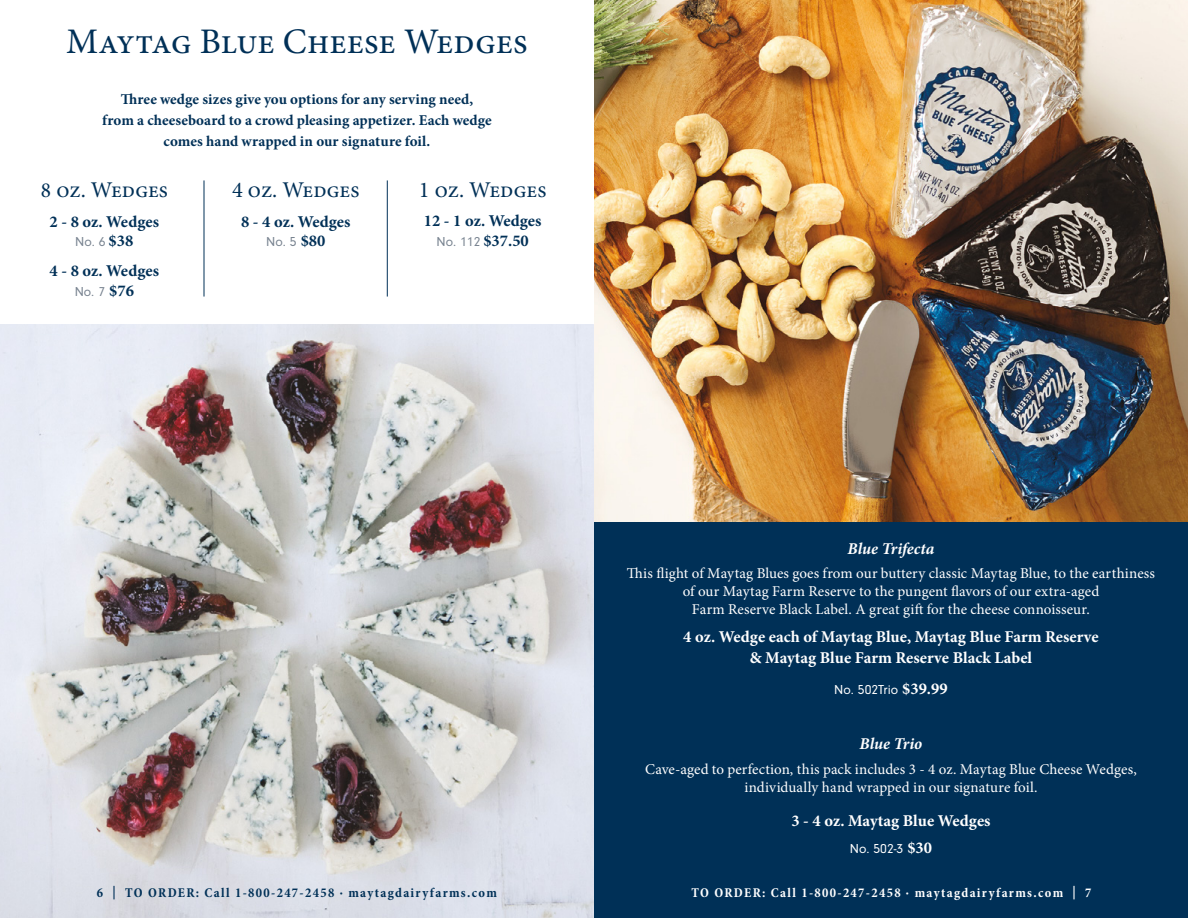
<style>
.page{position:relative;width:1188px;height:918px;background:#fff}
.page>*{position:absolute;margin:0;border:0;box-sizing:border-box;transform-origin:0 0}
.Headlines_Old_Fonts{font:36px "Minion Pro";color:#003057}
.Descriptors{font:22.5px "Minion Pro";color:#003057}
.BODY_COPY_old_style{font:700 16.5px/21px "Minion Pro";letter-spacing:-.01em;color:#fff;text-align:center}
.Descriptors-2{font:700 16.5px "Minion Pro";letter-spacing:-.095em;color:#003057}
.BODY_COPY_old_style-2{font:italic 700 16.5px "Minion Pro";letter-spacing:-.005em;color:#fff}
.BODY_COPY_old_style-3{font:15px/18px "Minion Pro";color:#fff;text-align:center}
.Descriptors-3{font:700 15px/21px "Minion Pro";letter-spacing:.005em;color:#003057;text-align:center}
.t1{font:700 condensed 13.5px "Minion Pro";letter-spacing:.1em;color:#003057}
.t2{font:700 condensed 13.5px "Minion Pro";letter-spacing:.1em;color:#fff}
.Descriptors-4{font:13.5px "Neuzeit Gro";color:#788390}
.BODY_COPY_old_style-4{font:13.5px "Neuzeit Gro";color:#fff}
.s1{font-family:"Minion Pro";font-weight:700;font-size:16.5px;color:#003057}
.s2{font-size:16.5px}
.s3{font-family:"Minion Pro";font-weight:700;font-size:16.5px}
</style>
<div class="page">
<img style="left:594px;top:0;width:594px;height:523px">
<div style="left:594px;top:523px;width:594px;height:395px;background:#003057"></div>
<img style="left:0;top:324px;width:594px;height:594px">
<hr style="left:204px;top:180px;width:1px;height:117px;background:#003057">
<hr style="left:387px;top:180px;width:1px;height:117px;background:#003057">
<p class="Headlines_Old_Fonts" style="left:66px;top:17px;width:463px">Maytag Blue Cheese Wedges</p>
<p class="Descriptors-3" style="left:102px;top:88px;width:391px">Three wedge sizes give you options for any serving need,<br>from a cheeseboard to a crowd pleasing appetizer. Each wedge comes hand wrapped in our signature foil.</p>
<p class="Descriptors" style="left:232px;top:175px;width:129px">4 oz. Wedges</p>
<p class="Descriptors-2" style="left:241px;top:210px;width:111px">8 - 4 oz. Wedges</p>
<p class="Descriptors-4" style="left:266px;top:235px;width:61px">No. 5 <span class="s1">$80</span></p>
<p class="Descriptors" style="left:419px;top:174px;width:129px">1 oz. Wedges</p>
<p class="Descriptors-2" style="left:424px;top:209px;width:119px">12 - 1 oz. Wedges</p>
<p class="Descriptors-4" style="left:437px;top:234px;width:94px">No. 112 <span class="s1">$37.50</span></p>
<p class="Descriptors" style="left:40px;top:175px;width:129px">8 oz. Wedges</p>
<p class="Descriptors-2" style="left:50px;top:210px;width:111px">2 - 8 oz. Wedges</p>
<p class="Descriptors-4" style="left:75px;top:235px;width:60px">No. 6 <span class="s1">$38</span></p>
<p class="Descriptors-2" style="left:50px;top:259px;width:111px">4 - 8 oz. Wedges</p>
<p class="Descriptors-4" style="left:75px;top:284px;width:61px">No. 7 <span class="s1">$76</span></p>
<p class="t1" style="left:97px;top:884px;width:402px">6 | TO ORDER: Call 1-800-247-2458 <span class="s2">.</span> maytagdairyfarms.com</p>
<p class="BODY_COPY_old_style-2" style="left:848px;top:537px;width:88px">Blue Trifecta</p>
<p class="BODY_COPY_old_style-3" style="left:627px;top:565px;width:530px">This flight of Maytag Blues goes from our buttery classic Maytag Blue, to the earthiness of our Maytag Farm Reserve to the pungent flavors of our extra-aged<br>Farm Reserve Black Label. A great gift for the cheese connoisseur.</p>
<p class="BODY_COPY_old_style" style="left:683px;top:626px;width:417px">4 oz. Wedge each of Maytag Blue, Maytag Blue Farm Reserve &amp; Maytag Blue Farm Reserve Black Label</p>
<p class="BODY_COPY_old_style-4" style="left:834px;top:682px;width:115px">No. 502Trio <span class="s3">$39.99</span></p>
<p class="BODY_COPY_old_style-2" style="left:860px;top:732px;width:64px">Blue Trio</p>
<p class="BODY_COPY_old_style-3" style="left:645px;top:761px;width:493px">Cave-aged to perfection, this pack includes 3 - 4 oz. Maytag Blue Cheese Wedges, individually hand wrapped in our signature foil.</p>
<p class="BODY_COPY_old_style" style="left:791px;top:810px;width:201px">3 - 4 oz. Maytag Blue Wedges</p>
<p class="BODY_COPY_old_style-4" style="left:850px;top:841px;width:84px">No. 502-3 <span class="s3">$30</span></p>
<p class="t2" style="left:692px;top:884px;width:402px">TO ORDER: Call 1-800-247-2458 <span class="s2">.</span> maytagdairyfarms.com | 7</p>
</div>
